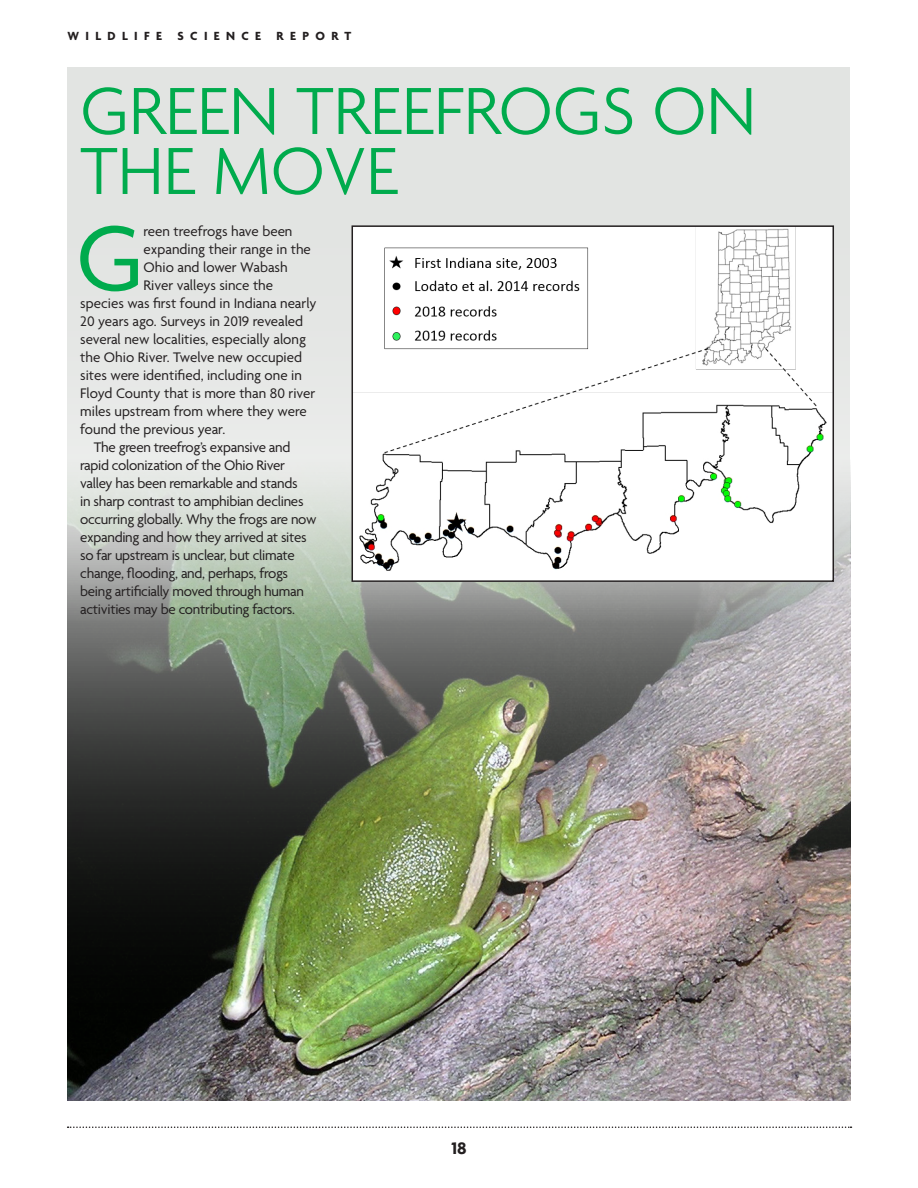
<style>
.page{position:relative;width:918px;height:1188px;background:#fff}
.page>*{position:absolute;margin:0;border:0;box-sizing:border-box;transform-origin:0 0}
.body{font:99.6px "Agenda";color:#00ab4d}
.heading{font:300 72px/60px "Agenda";color:#00ab4d}
.t1{font:700 18px "Agenda";color:#231f20}
.body-2{font:15px/18px "Agenda";letter-spacing:-.02em;color:#231f20}
.body-3{font:15px "Agenda";color:#231f20}
.t2{font:700 12.75px "Agenda";letter-spacing:.5em;color:#231f20}
</style>
<div class="page">
<svg style="left:68px;top:1126px;width:783px;height:2px"></svg>
<img style="left:68px;top:621px;width:782px;height:479px">
<svg style="left:68px;top:68px;width:782px;height:553px;background:#d8dbd8"></svg>
<img style="left:355px;top:228px;width:476px;height:351px">
<div style="left:352px;top:225px;width:482px;height:357px;border:2px solid #231f20"></div>
<p class="t2" style="left:68px;top:30px;width:285px">WILDLIFE SCIENCE REPORT</p>
<p class="heading" style="left:80px;top:85px;width:678px">GREEN TREEFROGS ON<br>THE MOVE</p>
<p class="body" style="left:76px;top:205px;width:69px">G</p>
<p class="body-3" style="left:144px;top:223px;width:150px">reen treefrogs have been</p>
<p class="body-3" style="left:144px;top:241px;width:169px">expanding their range in the</p>
<p class="body-3" style="left:144px;top:259px;width:146px">Ohio and lower Wabash</p>
<p class="body-3" style="left:144px;top:277px;width:131px">River valleys since the</p>
<p class="body-3" style="left:80px;top:295px;width:238px">species was first found in Indiana nearly</p>
<p class="body-2" style="left:80px;top:313px;width:224px">20 years ago. Surveys in 2019 revealed</p>
<p class="body-3" style="left:80px;top:331px;width:227px">several new localities, especially along</p>
<p class="body-3" style="left:80px;top:349px;width:223px">the Ohio River. Twelve new occupied</p>
<p class="body-3" style="left:80px;top:367px;width:223px">sites were identified, including one in</p>
<p class="body-3" style="left:80px;top:385px;width:237px">Floyd County that is more than 80 river</p>
<p class="body-3" style="left:80px;top:403px;width:228px">miles upstream from where they were</p>
<p class="body-3" style="left:80px;top:421px;width:146px">found the previous year.</p>
<p class="body-2" style="left:80px;top:439px;width:238px;text-indent:14px">The green treefrog’s expansive and rapid colonization of the Ohio River valley has been remarkable and stands<br>in sharp contrast to amphibian declines occurring globally. Why the frogs are now expanding and how they arrived at sites so far upstream is unclear, but climate change, flooding, and, perhaps, frogs being artificially moved through human activities may be contributing factors.</p>
<p class="t1" style="left:451px;top:1139px;width:17px">18</p>
</div>
